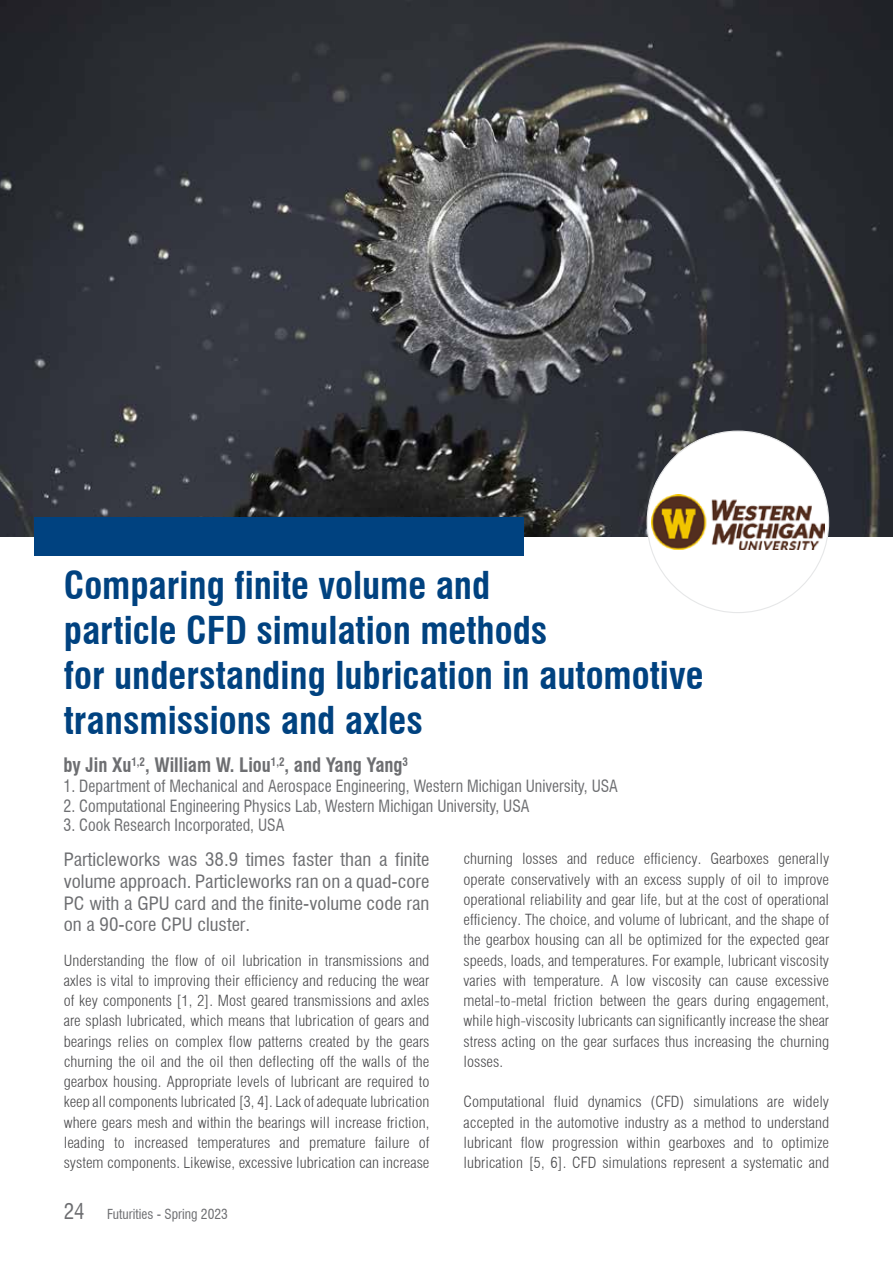
<style>
.page{position:relative;width:893px;height:1263px;background:#fff}
.page>*{position:absolute;margin:0;border:0;box-sizing:border-box;transform-origin:0 0}
.t1{font:700 condensed 37.5px/45px "Swiss 721 BT";color:#004280}
.t2{font:700 condensed 19.5px "Swiss 721 BT";color:#6d6e71;scale:.96 1}
.t3{font:condensed 18px/21.6px "Swiss 721 BT";color:#6d6e71;text-align:justify;scale:1.05 1}
.t4{font:condensed 16.5px "Swiss 721 BT";color:#6d6e71;scale:.96 1}
.t5{font:300 condensed 15px/20.2px "Swiss 721 BT";color:#4d4d4f;text-align:justify;scale:1.05 1}
.t6{font:condensed 13.5px "Swiss 721 BT";color:#6d6e71}
.s1{font-size:21px}
</style>
<div class="page">
<img style="left:0;top:0;width:893px;height:536px">
<div style="left:34px;top:517px;width:489px;height:39px;background:#004280"></div>
<div style="left:647px;top:431px;width:182px;height:182px;background:#fff;border-radius:50%"></div>
<img style="left:652px;top:495px;width:172px;height:54px">
<h1 class="t1" style="left:64px;top:563px;width:641px">Comparing finite volume and<br>particle CFD simulation methods<br>for understanding lubrication in automotive transmissions and axles</h1>
<h2 class="t2" style="left:64px;top:753px;width:360px">by Jin Xu<sup>1,2</sup>, William W. Liou<sup>1,2</sup>, and Yang Yang<sup>3</sup></h2>
<p class="t4" style="left:64px;top:776px;width:579px">1. Department of Mechanical and Aerospace Engineering, Western Michigan University, USA</p>
<p class="t4" style="left:64px;top:796px;width:487px">2. Computational Engineering Physics Lab, Western Michigan University, USA</p>
<p class="t4" style="left:64px;top:816px;width:232px">3. Cook Research Incorporated, USA</p>
<p class="t3" style="left:64px;top:849px;width:350px">Particleworks was 38.9 times faster than a finite volume approach. Particleworks ran on a quad-core PC with a GPU card and the finite-volume code ran on a 90-core CPU cluster.</p>
<p class="t5" style="left:64px;top:950px;width:350px">Understanding the flow of oil lubrication in transmissions and axles is vital to improving their efficiency and reducing the wear of key components [1, 2]. Most geared transmissions and axles are splash lubricated, which means that lubrication of gears and bearings relies on complex flow patterns created by the gears churning the oil and the oil then deflecting off the walls of the gearbox housing. Appropriate levels of lubricant are required to keep all components lubricated [3, 4]. Lack of adequate lubrication where gears mesh and within the bearings will increase friction, leading to increased temperatures and premature failure of system components. Likewise, excessive lubrication can increase</p>
<p class="t6" style="left:64px;top:1206px;width:166px"><span class="s1">24</span> Futurities - Spring 2023</p>
<p class="t5" style="left:463px;top:849px;width:350px">churning losses and reduce efficiency. Gearboxes generally operate conservatively with an excess supply of oil to improve operational reliability and gear life, but at the cost of operational efficiency. The choice, and volume of lubricant, and the shape of the gearbox housing can all be optimized for the expected gear speeds, loads, and temperatures. For example, lubricant viscosity varies with temperature. A low viscosity can cause excessive metal-to-metal friction between the gears during engagement, while high-viscosity lubricants can significantly increase the shear stress acting on the gear surfaces thus increasing the churning losses.</p>
<p class="t5" style="left:463px;top:1092px;width:350px">Computational fluid dynamics (CFD) simulations are widely accepted in the automotive industry as a method to understand lubricant flow progression within gearboxes and to optimize lubrication [5, 6]. CFD simulations represent a systematic and</p>
</div>
